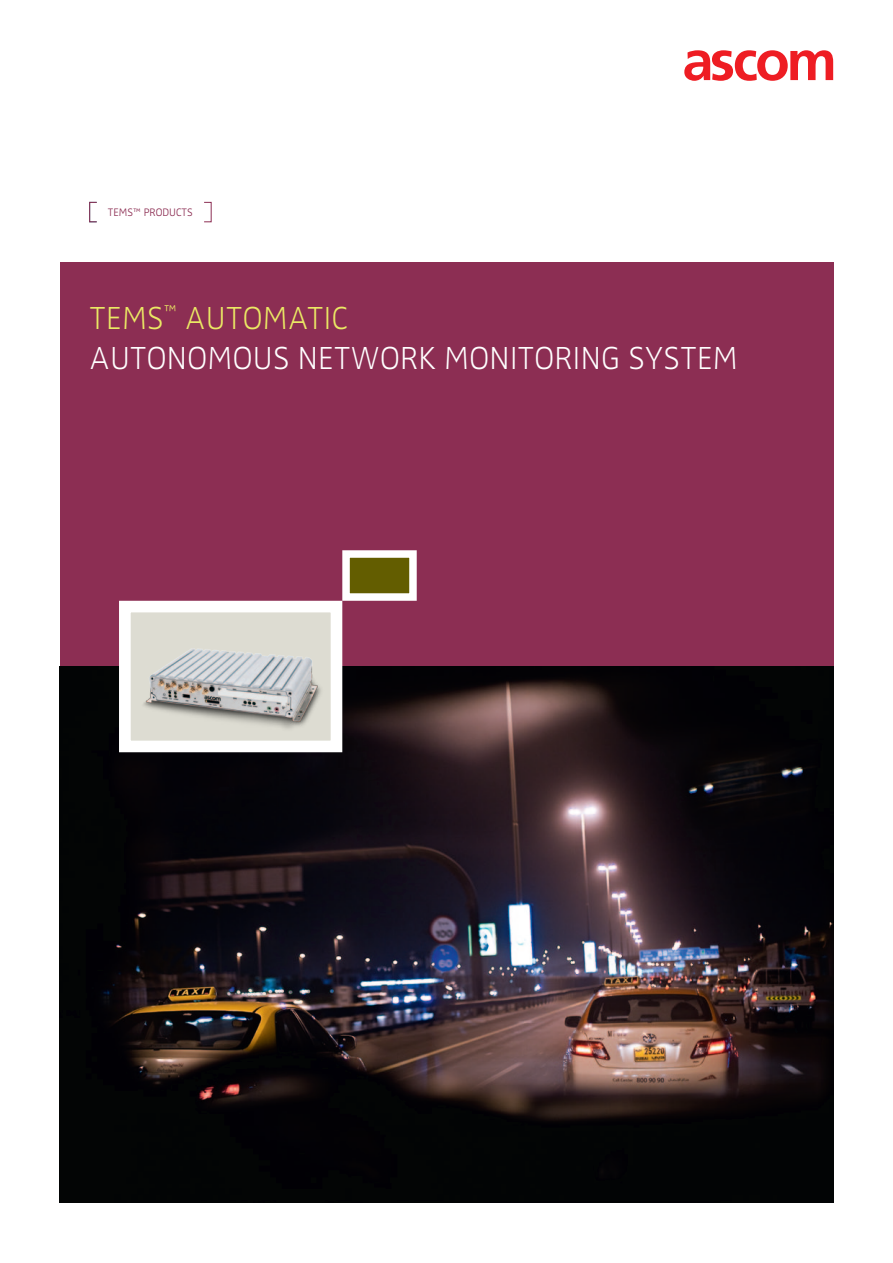
<style>
.page{position:relative;width:893px;height:1263px;background:#fff}
.page>*{position:absolute;margin:0;border:0;box-sizing:border-box;transform-origin:0 0}
.Title_Brochure_Updat{font:200 33px "Ascom Zwo";letter-spacing:.01em;color:#fff}
.Title_Brochure_Updat-2{font:200 33px "Ascom Zwo";letter-spacing:.01em;color:#eae964}
._6_Address{font:300 11.25px "Ascom Zwo";color:#8c2e53}
</style>
<div class="page">
<svg style="left:684px;top:50px;width:149px;height:31px"></svg>
<div style="left:60px;top:263px;width:773px;height:939px;background:#8c2e53"></div>
<img style="left:60px;top:666px;width:773px;height:536px">
<div style="left:342px;top:550px;width:75px;height:51px;background:#635d00;border:8px solid #fff"></div>
<img style="left:132px;top:614px;width:197px;height:125px">
<div style="left:119px;top:601px;width:223px;height:151px;border:12px solid #fff"></div>
<div style="left:89px;top:202px;width:8px;height:20px;border:1px solid #8c2e53"></div>
<p class="_6_Address" style="left:108px;top:206px;width:86px">TEMS™ PRODUCTS</p>
<p class="Title_Brochure_Updat-2" style="left:89px;top:299px;width:260px">TEMS<sup>™</sup> AUTOMATIC</p>
<p class="Title_Brochure_Updat" style="left:89px;top:339px;width:650px">AUTONOMOUS NETWORK MONITORING SYSTEM</p>
</div>
